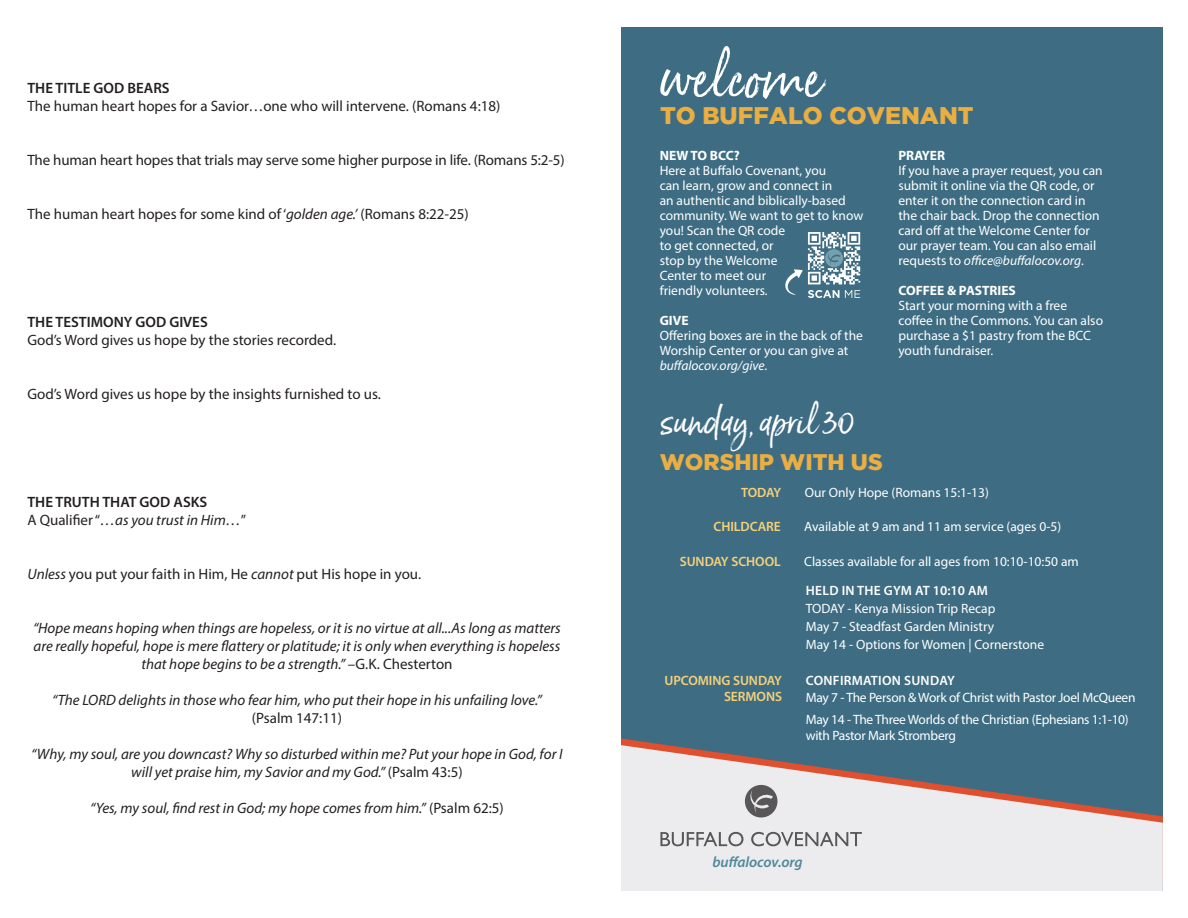
<style>
.page{position:relative;width:1188px;height:918px;background:#fff}
.page>*{position:absolute;margin:0;border:0;box-sizing:border-box;transform-origin:0 0}
.t1{font:54.3px "Born Ready";color:#fff}
.t2{font:36px "Born Ready";color:#fff}
.t3{font:900 24px "Gotham";color:#eaae42}
.t4{font:900 22.5px "Gotham";color:#eaae42}
.t5{font:italic 15px/18px "Myriad Pro";color:#231f20;text-align:center}
.t6{font:15px "Myriad Pro";color:#231f20}
.t7{font:600 15px "Myriad Pro";color:#231f20}
.t8{font:italic 600 15px "Myriad Pro";letter-spacing:-.005em;color:#518899}
.t9{font:13.5px/15px "Myriad Pro";color:#fff}
.t10{font:13.5px/16.2px "Myriad Pro";letter-spacing:-.02em;color:#fff}
.t11{font:600 13.5px "Myriad Pro";letter-spacing:-.005em;color:#f6d17a}
.t12{font:600 13.5px "Myriad Pro";letter-spacing:.02em;color:#fff}
.t13{font:700 13.5px "Myriad Pro";color:#fff}
.s1{font-style:italic}
.s2{font-style:normal}
</style>
<div class="page">
<div style="left:621px;top:27px;width:542px;height:864px;background:#3e6d83"></div>
<svg style="left:621px;top:745px;width:542px;height:146px;fill:#ececee"></svg>
<svg style="left:660px;top:832px;width:83px;height:14px"></svg>
<svg style="left:751px;top:832px;width:111px;height:14px;background:#bab9bb"></svg>
<svg style="left:745px;top:785px;width:32px;height:33px"></svg>
<svg style="left:785px;top:232px;width:75px;height:66px"></svg>
<p class="t7" style="left:27px;top:79px;width:144px">THE TITLE GOD BEARS</p>
<p class="t6" style="left:27px;top:97px;width:475px">The human heart hopes for a Savior…one who will intervene. (Romans 4:18)</p>
<p class="t6" style="left:27px;top:151px;width:539px">The human heart hopes that trials may serve some higher purpose in life. (Romans 5:2-5)</p>
<p class="t6" style="left:27px;top:205px;width:443px">The human heart hopes for some kind of ‘<span class="s1">golden age.’</span> (Romans 8:22-25)</p>
<p class="t7" style="left:27px;top:313px;width:182px">THE TESTIMONY GOD GIVES</p>
<p class="t6" style="left:27px;top:331px;width:310px">God’s Word gives us hope by the stories recorded.</p>
<p class="t6" style="left:27px;top:385px;width:355px">God’s Word gives us hope by the insights furnished to us.</p>
<p class="t7" style="left:27px;top:493px;width:181px">THE TRUTH THAT GOD ASKS</p>
<p class="t5" style="left:27px;top:511px;width:220px"><span class="s2">A Qualifier “</span>…as you trust in Him…<span class="s2">”</span></p>
<p class="t6" style="left:27px;top:565px;width:395px"><span class="s1">Unless</span> you put your faith in Him, He <span class="s1">cannot</span> put His hope in you.</p>
<p class="t5" style="left:33px;top:619px;width:529px">“Hope means hoping when things are hopeless, or it is no virtue at all...As long as matters are really hopeful, hope is mere flattery or platitude; it is only when everything is hopeless that hope begins to be a strength.” <span class="s2">–G.K. Chesterton</span></p>
<p class="t5" style="left:52px;top:691px;width:491px">“The LORD delights in those who fear him, who put their hope in his unfailing love.”</p>
<p class="t6" style="left:252px;top:709px;width:92px">(Psalm 147:11)</p>
<p class="t5" style="left:31px;top:745px;width:533px">“Why, my soul, are you downcast? Why so disturbed within me? Put your hope in God, for I will yet praise him, my Savior and my God.” <span class="s2">(Psalm 43:5)</span></p>
<p class="t5" style="left:90px;top:799px;width:415px">“Yes, my soul, find rest in God; my hope comes from him.” <span class="s2">(Psalm 62:5)</span></p>
<p class="t1" style="left:660px;top:44px;width:165px">welcome</p>
<p class="t3" style="left:660px;top:102px;width:315px">TO BUFFALO COVENANT</p>
<p class="t13" style="left:660px;top:147px;width:82px">NEW TO BCC?</p>
<p class="t9" style="left:660px;top:163px;width:205px">Here at Buffalo Covenant, you<br>can learn, grow and connect in<br>an authentic and biblically-based community. We want to get to know you! Scan the QR code<br>to get connected, or<br>stop by the Welcome<br>Center to meet our<br>friendly volunteers.</p>
<p class="t13" style="left:660px;top:312px;width:30px">GIVE</p>
<p class="t9" style="left:660px;top:328px;width:205px">Offering boxes are in the back of the<br>Worship Center or you can give at <span class="s1">buffalocov.org/give</span>.</p>
<p class="t13" style="left:898px;top:147px;width:48px">PRAYER</p>
<p class="t9" style="left:898px;top:163px;width:206px">If you have a prayer request, you can submit it online via the QR code, or enter it on the connection card in the chair back. Drop the connection card off at the Welcome Center for our prayer team. You can also email requests to <span class="s1">office@buffalocov.org</span>.</p>
<p class="t13" style="left:898px;top:282px;width:119px">COFFEE &amp; PASTRIES</p>
<p class="t9" style="left:898px;top:298px;width:206px">Start your morning with a free coffee in the Commons. You can also purchase a $1 pastry from the BCC youth fundraiser.</p>
<p class="t2" style="left:660px;top:399px;width:196px">sunday, april 30</p>
<p class="t11" style="left:741px;top:484px;width:42px">TODAY</p>
<p class="t9" style="left:805px;top:485px;width:186px">Our Only Hope (Romans 15:1-13)</p>
<p class="t4" style="left:660px;top:449px;width:224px">WORSHIP WITH US</p>
<p class="t11" style="left:714px;top:518px;width:69px">CHILDCARE</p>
<p class="t11" style="left:680px;top:553px;width:102px">SUNDAY SCHOOL</p>
<p class="t11" style="left:664px;top:672px;width:119px">UPCOMING SUNDAY</p>
<p class="t11" style="left:724px;top:688px;width:60px">SERMONS</p>
<p class="t9" style="left:804px;top:519px;width:259px">Available at 9 am and 11 am service (ages 0-5)</p>
<p class="t9" style="left:804px;top:554px;width:276px">Classes available for all ages from 10:10-10:50 am</p>
<p class="t12" style="left:806px;top:581px;width:184px">HELD IN THE GYM AT 10:10 AM</p>
<p class="t9" style="left:806px;top:600px;width:191px">TODAY - Kenya Mission Trip Recap</p>
<p class="t9" style="left:806px;top:618px;width:190px">May 7 - Steadfast Garden Ministry</p>
<p class="t9" style="left:806px;top:636px;width:240px">May 14 - Options for Women | Cornerstone</p>
<p class="t12" style="left:806px;top:672px;width:150px">CONFIRMATION SUNDAY</p>
<p class="t10" style="left:806px;top:689px;width:331px">May 7 - The Person &amp; Work of Christ with Pastor Joel McQueen</p>
<p class="t10" style="left:806px;top:711px;width:325px">May 14 - The Three Worlds of the Christian (Ephesians 1:1-10) with Pastor Mark Stromberg</p>
<p class="t8" style="left:712px;top:852px;width:92px">buffalocov.org</p>
</div>
